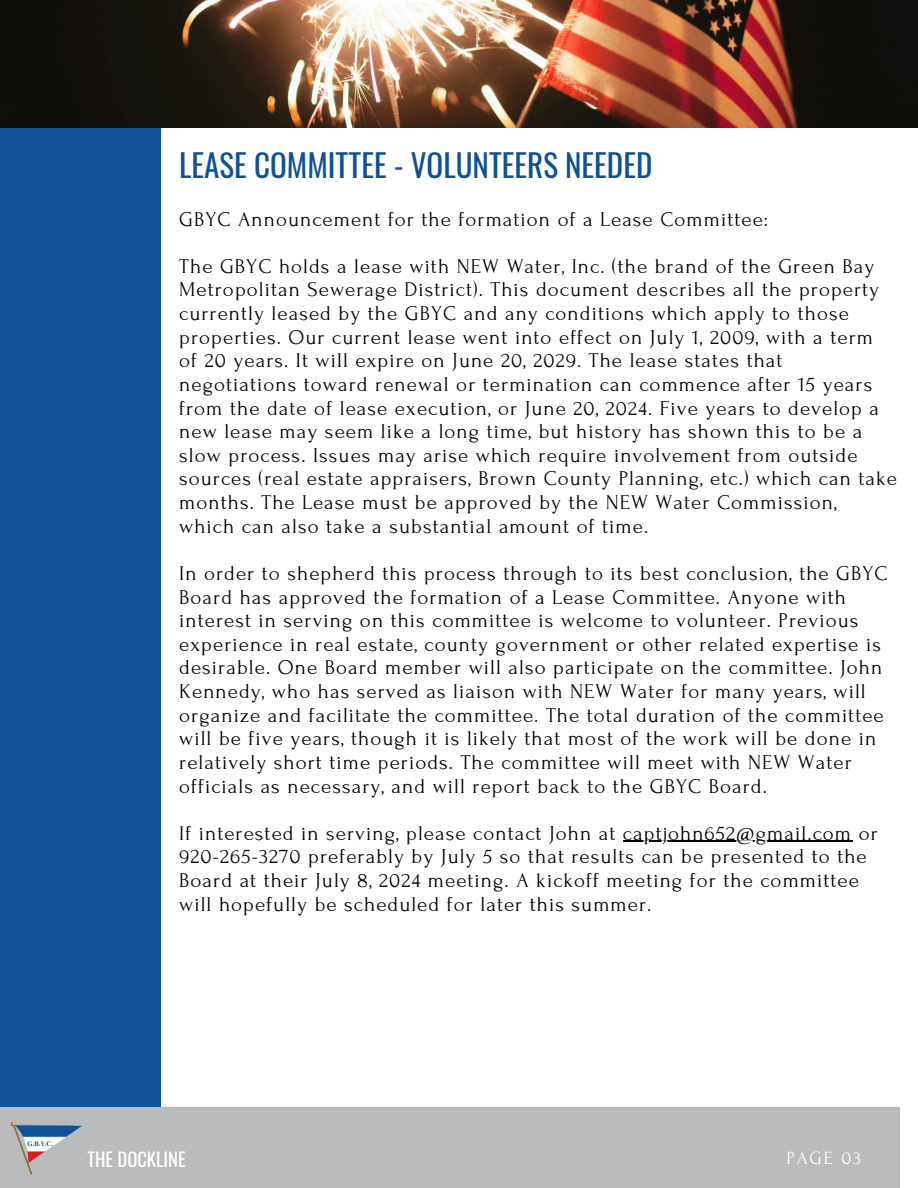
<style>
.page{position:relative;width:918px;height:1188px;background:#fff}
.page>*{position:absolute;margin:0;border:0;box-sizing:border-box;transform-origin:0 0}
.t1{font:31.2px "Oswald";color:#0f5195}
.t2{font:21px/23.7px "Forum";letter-spacing:.05em;color:#000}
.t3{font:18.6px "Oswald";color:#fff}
.t4{font:18.6px "Forum";letter-spacing:.1em;color:#fff}
</style>
<div class="page">
<div style="left:0;top:104px;width:161px;height:1084px;background:#0f5195"></div>
<img style="left:0;top:0;width:918px;height:127px">
<div style="left:0;top:1107px;width:900px;height:81px;background:#babbbd"></div>
<img style="left:10px;top:1121px;width:72px;height:54px">
<hr style="left:623px;top:841px;width:229px;height:1px;background:#000">
<h1 class="t1" style="left:179px;top:140px;width:475px">LEASE COMMITTEE - VOLUNTEERS NEEDED</h1>
<h1 class="t2" style="left:179px;top:207px;width:590px">GBYC Announcement for the formation of a Lease Committee:</h1>
<p class="t2" style="left:179px;top:255px;width:719px">The GBYC holds a lease with NEW Water, Inc. (the brand of the Green Bay Metropolitan Sewerage District). This document describes all the property currently leased by the GBYC and any conditions which apply to those properties. Our current lease went into effect on July 1, 2009, with a term<br>of 20 years. It will expire on June 20, 2029. The lease states that negotiations toward renewal or termination can commence after 15 years from the date of lease execution, or June 20, 2024. Five years to develop a new lease may seem like a long time, but history has shown this to be a slow process. Issues may arise which require involvement from outside sources (real estate appraisers, Brown County Planning, etc.) which can take months. The Lease must be approved by the NEW Water Commission,<br>which can also take a substantial amount of time.</p>
<p class="t2" style="left:179px;top:562px;width:710px">In order to shepherd this process through to its best conclusion, the GBYC Board has approved the formation of a Lease Committee. Anyone with interest in serving on this committee is welcome to volunteer. Previous experience in real estate, county government or other related expertise is desirable. One Board member will also participate on the committee. John Kennedy, who has served as liaison with NEW Water for many years, will organize and facilitate the committee. The total duration of the committee will be five years, though it is likely that most of the work will be done in relatively short time periods. The committee will meet with NEW Water officials as necessary, and will report back to the GBYC Board.</p>
<p class="t2" style="left:179px;top:822px;width:700px">If interested in serving, please contact John at captjohn652@gmail.com or</p>
<p class="t2" style="left:179px;top:845px;width:689px">920-265-3270 preferably by July 5 so that results can be presented to the<br>Board at their July 8, 2024 meeting. A kickoff meeting for the committee will hopefully be scheduled for later this summer.</p>
<h2 class="t3" style="left:87px;top:1144px;width:100px">THE DOCKLINE</h2>
<h2 class="t4" style="left:786px;top:1148px;width:76px">PAGE 03</h2>
</div>
